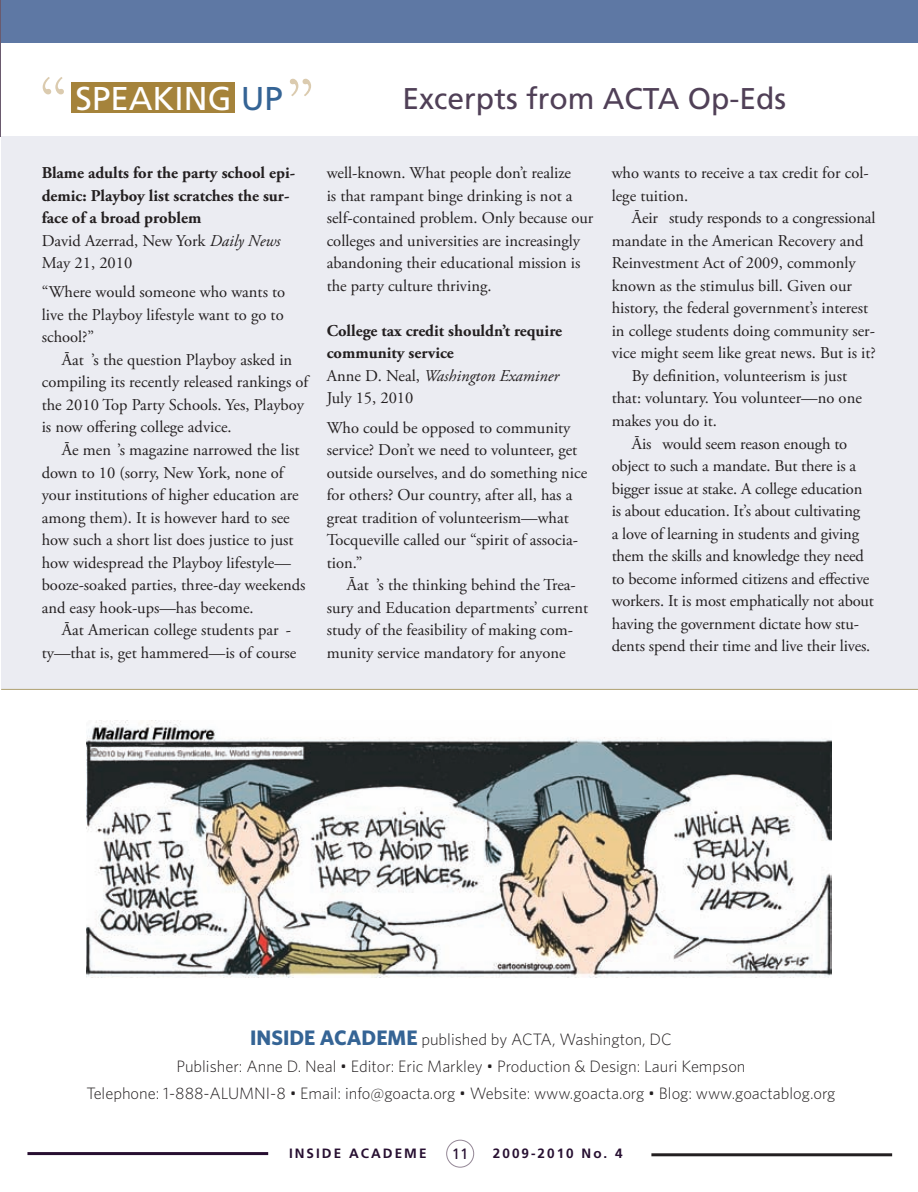
<style>
.page{position:relative;width:918px;height:1192px;background:#fff}
.page>*{position:absolute;margin:0;border:0;box-sizing:border-box;transform-origin:0 0}
.t1{font:82.5px "Berkeley";color:#dbcbaf}
.t2{font:33px "Frutiger";color:#fff}
.t3{font:30px "Frutiger";color:#504057}
.t4{font:16.5px/22.5px "Adobe Garamond Pro";color:#231f20}
.t5{font:700 16.5px/22.5px "Adobe Garamond Pro";color:#231f20}
.t6{font:300 16.5px/27px "Whitney";color:#231f20;text-align:center}
.t7{font:15px "Frutiger";color:#270f31}
.t8{font:700 13.5px "Frutiger";letter-spacing:.15em;color:#270f31}
.s1{color:#356495}
.s2{font-weight:400}
.s3{font-weight:400;font-style:italic}
.s4{font-weight:700;font-size:21px;color:#356495}
</style>
<div class="page">
<div style="left:446px;top:1140px;width:28px;height:27px;border:1px solid #948796;border-radius:50%"></div>
<hr style="left:651px;top:1153px;width:240px;height:3px;background:#231f20">
<hr style="left:27px;top:1152px;width:241px;height:3px;background:#270f31">
<hr style="left:0;top:0;width:1px;height:137px;background:#6a5a6e">
<div style="left:1px;top:136px;width:916px;height:554px;background:#ebecf2"></div>
<div style="left:1px;top:0;width:916px;height:42px;background:#5e78a4"></div>
<div style="left:71px;top:82px;width:164px;height:31px;background:#a5833b"></div>
<hr style="left:1px;top:689px;width:916px;height:1px;background:#afa171">
<img style="left:86px;top:720px;width:745px;height:258px">
<h1 class="t1" style="left:39px;top:61px;width:31px">“</h1>
<h1 class="t1" style="left:286px;top:63px;width:31px">”</h1>
<h2 class="t2" style="left:75px;top:80px;width:209px">SPEAKING <span class="s1">UP</span></h2>
<h3 class="t3" style="left:402px;top:81px;width:385px">Excerpts from ACTA Op-Eds</h3>
<p class="t5" style="left:42px;top:162px;width:255px">Blame adults for the party school epi&shy;demic: Playboy list scratches the sur&shy;face of a broad problem<br><span class="s2">David Azerrad, New York</span> <span class="s3">Daily News<br></span><span class="s2">May 21, 2010</span></p>
<p class="t4" style="left:42px;top:281px;width:245px;text-align:justify">“Where would someone who wants to live the Playboy lifestyle want to go to school?”</p>
<p class="t4" style="left:42px;top:349px;width:268px;text-indent:20px">Āat ’s the question Playboy asked in compiling its recently released rankings of the 2010 Top Party Schools. Yes, Playboy is now offering college advice.</p>
<p class="t4" style="left:42px;top:439px;width:265px;text-indent:20px">Āe men ’s magazine narrowed the list down to 10 (sorry, New York, none of your institutions of higher education are among them). It is however hard to see how such a short list does justice to just how widespread the Playboy lifestyle— booze-soaked parties, three-day weekends and easy hook-ups—has become.</p>
<p class="t4" style="left:42px;top:619px;width:256px;text-indent:20px">Āat American college students par - ty—that is, get hammered—is of course</p>
<p class="t4" style="left:326px;top:162px;width:268px">well-known. What people don’t realize<br>is that rampant binge drinking is not a self-contained problem. Only because our colleges and universities are increasingly abandoning their educational mission is the party culture thriving.</p>
<p class="t5" style="left:326px;top:320px;width:237px">College tax credit shouldn’t require community service<br><span class="s2">Anne D. Neal,</span> <span class="s3">Washington Examiner<br></span><span class="s2">July 15, 2010</span></p>
<p class="t4" style="left:326px;top:417px;width:262px">Who could be opposed to community service? Don’t we need to volunteer, get outside ourselves, and do something nice for others? Our country, after all, has a great tradition of volunteerism—what Tocqueville called our “spirit of associa&shy;tion.”</p>
<p class="t4" style="left:326px;top:574px;width:263px;text-indent:20px">Āat ’s the thinking behind the Trea&shy;sury and Education departments’ current study of the feasibility of making com&shy;munity service mandatory for anyone</p>
<p class="t4" style="left:611px;top:162px;width:258px">who wants to receive a tax credit for col&shy;lege tuition.</p>
<p class="t4" style="left:631px;top:207px;width:245px">Āeir study responds to a congressional</p>
<p class="t4" style="left:611px;top:230px;width:253px">mandate in the American Recovery and</p>
<p class="t4" style="left:611px;top:252px;width:245px">Reinvestment Act of 2009, commonly</p>
<p class="t4" style="left:611px;top:275px;width:242px">known as the stimulus bill. Given our</p>
<p class="t4" style="left:611px;top:297px;width:258px">history, the federal government’s interest</p>
<p class="t4" style="left:611px;top:320px;width:265px">in college students doing community ser-</p>
<p class="t4" style="left:611px;top:342px;width:265px">vice might seem like great news. But is it?</p>
<p class="t4" style="left:631px;top:365px;width:216px">By definition, volunteerism is just</p>
<p class="t4" style="left:611px;top:387px;width:251px">that: voluntary. You volunteer—no one</p>
<p class="t4" style="left:611px;top:410px;width:107px">makes you do it.</p>
<p class="t4" style="left:631px;top:433px;width:217px">Āis would seem reason enough to</p>
<p class="t4" style="left:611px;top:455px;width:246px">object to such a mandate. But there is a</p>
<p class="t4" style="left:611px;top:478px;width:252px">bigger issue at stake. A college education</p>
<p class="t4" style="left:611px;top:500px;width:250px">is about education. It’s about cultivating</p>
<p class="t4" style="left:611px;top:523px;width:249px">a love of learning in students and giving</p>
<p class="t4" style="left:611px;top:545px;width:254px">them the skills and knowledge they need</p>
<p class="t4" style="left:611px;top:568px;width:259px">to become informed citizens and effective</p>
<p class="t4" style="left:611px;top:590px;width:264px">workers. It is most emphatically not about</p>
<p class="t4" style="left:611px;top:613px;width:249px">having the government dictate how stu-</p>
<p class="t4" style="left:611px;top:635px;width:260px">dents spend their time and live their lives.</p>
<p class="t6" style="left:86px;top:1025px;width:750px"><span class="s4">INSIDE ACADEME</span> published by ACTA, Washington, DC<br>Publisher: Anne D. Neal • Editor: Eric Markley • Production &amp; Design: Lauri Kempson<br>Telephone: 1-888-ALUMNI-8 • Email: info@goacta.org • Website: www.goacta.org • Blog: www.goactablog.org</p>
<p class="t8" style="left:289px;top:1145px;width:139px">INSIDE ACADEME</p>
<p class="t8" style="left:493px;top:1145px;width:131px">2009-2010 No. 4</p>
<p class="t7" style="left:452px;top:1144px;width:18px">11</p>
</div>
